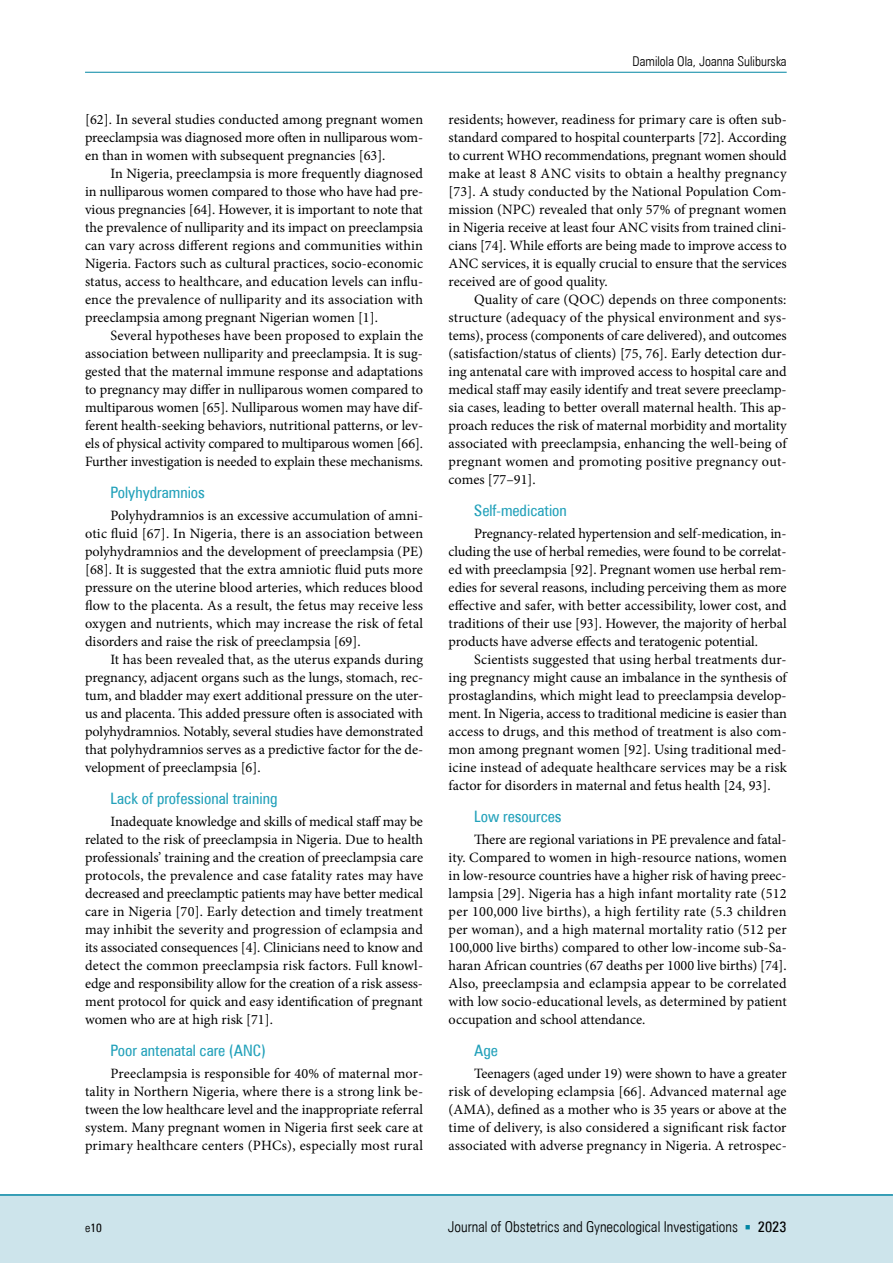
<style>
.page{position:relative;width:893px;height:1263px;background:#fff}
.page>*{position:absolute;margin:0;border:0;box-sizing:border-box;transform-origin:0 0}
.t1{font:15.75px "Zurich Cn EU";color:#22a1ba}
.t2{font:15px "Zurich Lt Cn EU";color:#000}
.t3{font:14.25px/18px "Minion Pro";color:#000;text-align:justify}
.t4{font:13.5px "Zurich Lt Cn EU";color:#000}
.t5{font:12px "Zurich Cn EU";color:#000}
.s1{font-family:"Zurich Lt Cn EU"}
.s2{font-family:"Minion Pro";color:#0085a3}
.s3{font-family:"Zurich Cn EU"}
</style>
<div class="page">
<div style="left:0;top:1195px;width:893px;height:68px;background:#cde4eb"></div>
<hr style="left:0;top:1194px;width:893px;height:2px;background:#0085a3">
<hr style="left:85px;top:72px;width:702px;height:1px;background:#0085a3">
<p class="t3" style="left:85px;top:111px;width:340px">[62]. In several studies conducted among pregnant women preeclampsia was diagnosed more often in nulliparous wom&shy;en than in women with subsequent pregnancies [63].</p>
<p class="t3" style="left:85px;top:165px;width:340px;text-indent:26px">In Nigeria, preeclampsia is more frequently diagnosed in nulliparous women compared to those who have had pre&shy;vious pregnancies [64]. However, it is important to note that the prevalence of nulliparity and its impact on preeclampsia can vary across different regions and communities within Nigeria. Factors such as cultural practices, socio-economic status, access to healthcare, and education levels can influ&shy;ence the prevalence of nulliparity and its association with preeclampsia among pregnant Nigerian women [1].</p>
<p class="t3" style="left:85px;top:327px;width:340px;text-indent:26px">Several hypotheses have been proposed to explain the association between nulliparity and preeclampsia. It is sug&shy;gested that the maternal immune response and adaptations to pregnancy may differ in nulliparous women compared to multiparous women [65]. Nulliparous women may have dif&shy;ferent health-seeking behaviors, nutritional patterns, or lev&shy;els of physical activity compared to multiparous women [66].<br>Further investigation is needed to explain these mechanisms.</p>
<p class="t1" style="left:111px;top:483px;width:96px">Polyhydramnios</p>
<p class="t3" style="left:85px;top:507px;width:340px;text-indent:26px">Polyhydramnios is an excessive accumulation of amni&shy;otic fluid [67]. In Nigeria, there is an association between polyhydramnios and the development of preeclampsia (PE) [68]. It is suggested that the extra amniotic fluid puts more pressure on the uterine blood arteries, which reduces blood flow to the placenta. As a result, the fetus may receive less oxygen and nutrients, which may increase the risk of fetal disorders and raise the risk of preeclampsia [69].</p>
<p class="t3" style="left:85px;top:651px;width:340px;text-indent:26px">It has been revealed that, as the uterus expands during pregnancy, adjacent organs such as the lungs, stomach, rec&shy;tum, and bladder may exert additional pressure on the uter&shy;us and placenta. This added pressure often is associated with polyhydramnios. Notably, several studies have demonstrated that polyhydramnios serves as a predictive factor for the de&shy;velopment of preeclampsia [6].</p>
<p class="t1" style="left:111px;top:789px;width:168px">Lack of professional training</p>
<p class="t3" style="left:85px;top:813px;width:340px;text-indent:26px">Inadequate knowledge and skills of medical staff may be related to the risk of preeclampsia in Nigeria. Due to health professionals’ training and the creation of preeclampsia care protocols, the prevalence and case fatality rates may have decreased and preeclamptic patients may have better medical care in Nigeria [70]. Early detection and timely treatment may inhibit the severity and progression of eclampsia and its associated consequences [4]. Clinicians need to know and detect the common preeclampsia risk factors. Full knowl&shy;edge and responsibility allow for the creation of a risk assess&shy;ment protocol for quick and easy identification of pregnant women who are at high risk [71].</p>
<p class="t1" style="left:111px;top:1041px;width:157px">Poor antenatal care (ANC)</p>
<p class="t3" style="left:85px;top:1065px;width:340px;text-indent:26px">Preeclampsia is responsible for 40% of maternal mor&shy;tality in Northern Nigeria, where there is a strong link be&shy;tween the low healthcare level and the inappropriate referral system. Many pregnant women in Nigeria first seek care at primary healthcare centers (PHCs), especially most rural</p>
<p class="t4" style="left:633px;top:53px;width:156px">Damilola Ola, Joanna Suliburska</p>
<p class="t3" style="left:449px;top:111px;width:340px">residents; however, readiness for primary care is often sub&shy;standard compared to hospital counterparts [72]. According to current WHO recommendations, pregnant women should make at least 8 ANC visits to obtain a healthy pregnancy [73]. A study conducted by the National Population Com&shy;mission (NPC) revealed that only 57% of pregnant women in Nigeria receive at least four ANC visits from trained clini&shy;cians [74]. While efforts are being made to improve access to ANC services, it is equally crucial to ensure that the services received are of good quality.</p>
<p class="t3" style="left:449px;top:291px;width:340px;text-indent:26px">Quality of care (QOC) depends on three components: structure (adequacy of the physical environment and sys&shy;tems), process (components of care delivered), and outcomes (satisfaction/status of clients) [75, 76]. Early detection dur&shy;ing antenatal care with improved access to hospital care and medical staff may easily identify and treat severe preeclamp&shy;sia cases, leading to better overall maternal health. This ap&shy;proach reduces the risk of maternal morbidity and mortality associated with preeclampsia, enhancing the well-being of pregnant women and promoting positive pregnancy out&shy;comes [77–91].</p>
<p class="t1" style="left:474px;top:501px;width:94px">Self-medication</p>
<p class="t3" style="left:449px;top:525px;width:340px;text-indent:26px">Pregnancy-related hypertension and self-medication, in&shy;cluding the use of herbal remedies, were found to be correlat&shy;ed with preeclampsia [92]. Pregnant women use herbal rem&shy;edies for several reasons, including perceiving them as more effective and safer, with better accessibility, lower cost, and traditions of their use [93]. However, the majority of herbal products have adverse effects and teratogenic potential.</p>
<p class="t3" style="left:449px;top:651px;width:340px;text-indent:26px">Scientists suggested that using herbal treatments dur&shy;ing pregnancy might cause an imbalance in the synthesis of prostaglandins, which might lead to preeclampsia develop&shy;ment. In Nigeria, access to traditional medicine is easier than access to drugs, and this method of treatment is also com&shy;mon among pregnant women [92]. Using traditional med&shy;icine instead of adequate healthcare services may be a risk factor for disorders in maternal and fetus health [24, 93].</p>
<p class="t1" style="left:474px;top:807px;width:89px">Low resources</p>
<p class="t3" style="left:449px;top:831px;width:340px;text-indent:26px">There are regional variations in PE prevalence and fatal&shy;ity. Compared to women in high-resource nations, women in low-resource countries have a higher risk of having preec&shy;lampsia [29]. Nigeria has a high infant mortality rate (512 per 100,000 live births), a high fertility rate (5.3 children per woman), and a high maternal mortality ratio (512 per 100,000 live births) compared to other low-income sub-Sa&shy;haran African countries (67 deaths per 1000 live births) [74].<br>Also, preeclampsia and eclampsia appear to be correlated with low socio-educational levels, as determined by patient occupation and school attendance.</p>
<p class="t1" style="left:474px;top:1041px;width:25px">Age</p>
<p class="t3" style="left:449px;top:1065px;width:340px;text-indent:26px">Teenagers (aged under 19) were shown to have a greater risk of developing eclampsia [66]. Advanced maternal age (AMA), defined as a mother who is 35 years or above at the time of delivery, is also considered a significant risk factor associated with adverse pregnancy in Nigeria. A retrospec-</p>
<p class="t5" style="left:85px;top:1221px;width:18px"><span class="s1">e</span>10</p>
<p class="t2" style="left:448px;top:1218px;width:340px">Journal of Obstetrics and Gynecological Investigations <span class="s2">■</span> <span class="s3">2023</span></p>
</div>
